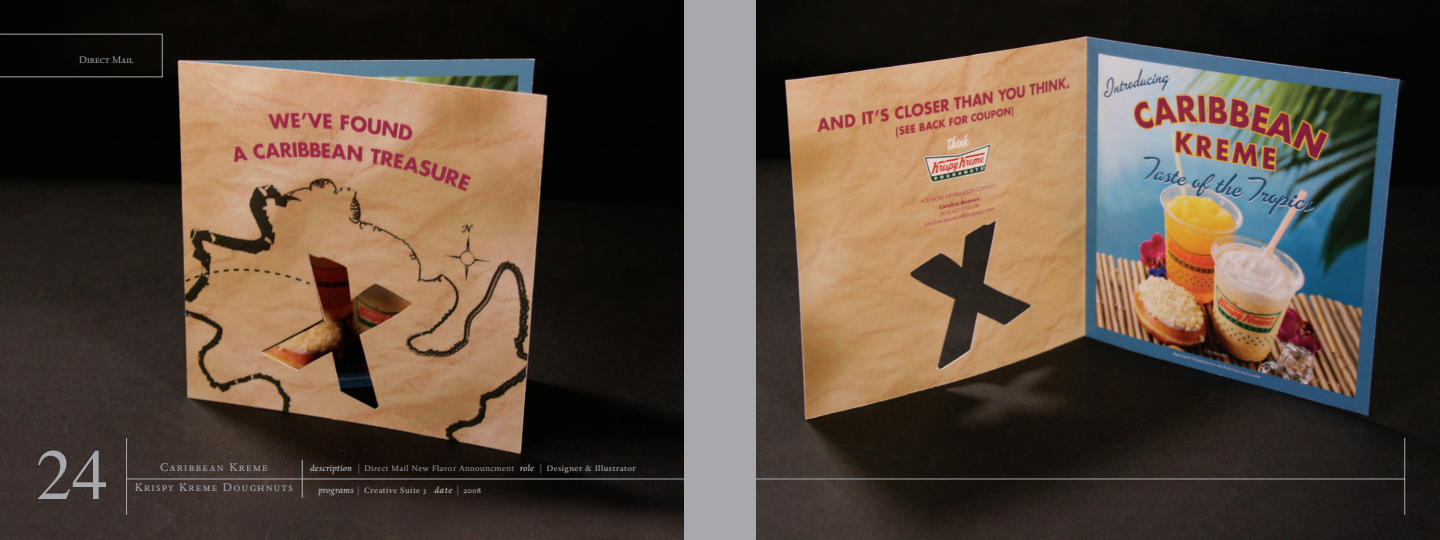
<style>
.page{position:relative;width:1440px;height:540px;background:#fff}
.page>*{position:absolute;margin:0;border:0;box-sizing:border-box;transform-origin:0 0}
.t1{font:72px "Times";color:#a8a9ad}
.t2{font:13px "Dante MT Regular SC";letter-spacing:.1em;color:#a8a9ad}
.t3{font:11px "Dante MT Regular SC";color:#a8a9ad}
.t4{font:9px "Dante";letter-spacing:.05em;color:#a8a9ad}
.t5{font:500 9px "Dante";letter-spacing:.05em;color:#a8a9ad}
.s1{font-weight:700;font-style:italic;font-size:10px}
.s2{font-size:10px}
.s3{font-weight:500}
.s4{font-weight:400;font-size:10px}
.s5{font-family:"Dante MT Medium Expert";font-weight:400}
</style>
<div class="page">
<img style="left:756px;top:0;width:684px;height:540px">
<img style="left:0;top:0;width:684px;height:540px">
<div style="left:0;top:34px;width:162px;height:43px;background:#060603"></div>
<div style="left:684px;top:0;width:36px;height:540px;background:#a8a9ad"></div>
<hr style="left:126px;top:438px;width:1px;height:77px;background:#a8a9ad">
<hr style="left:127px;top:479px;width:557px;height:1px;background:#a8a9ad">
<div style="left:720px;top:0;width:36px;height:540px;background:#a8a9ad"></div>
<hr style="left:1405px;top:438px;width:1px;height:77px;background:#a8a9ad">
<hr style="left:722px;top:479px;width:683px;height:1px;background:#a8a9ad">
<hr style="left:302px;top:460px;width:1px;height:38px;background:#adbbbb">
<p class="t3" style="left:79px;top:54px;width:56px">Direct Mail</p>
<h1 class="t1" style="left:36px;top:407px;width:73px">24</h1>
<p class="t2" style="left:160px;top:460px;width:109px">Caribbean Kreme</p>
<p class="t2" style="left:135px;top:480px;width:160px">Krispy Kreme Doughnuts</p>
<p class="t4" style="left:310px;top:463px;width:327px"><span class="s1">description</span> <span class="s2">|</span> Direct Mail New Flavor Announcment <span class="s1">role</span> <span class="s2">|</span> <span class="s3">Designer &amp; Illustrator</span></p>
<p class="t5" style="left:318px;top:485px;width:164px"><span class="s1">programs</span> <span class="s4">|</span> Creative Suite <span class="s5">3</span> <span class="s1">date</span> <span class="s4">|</span> <span class="s5">2008</span></p>
</div>
